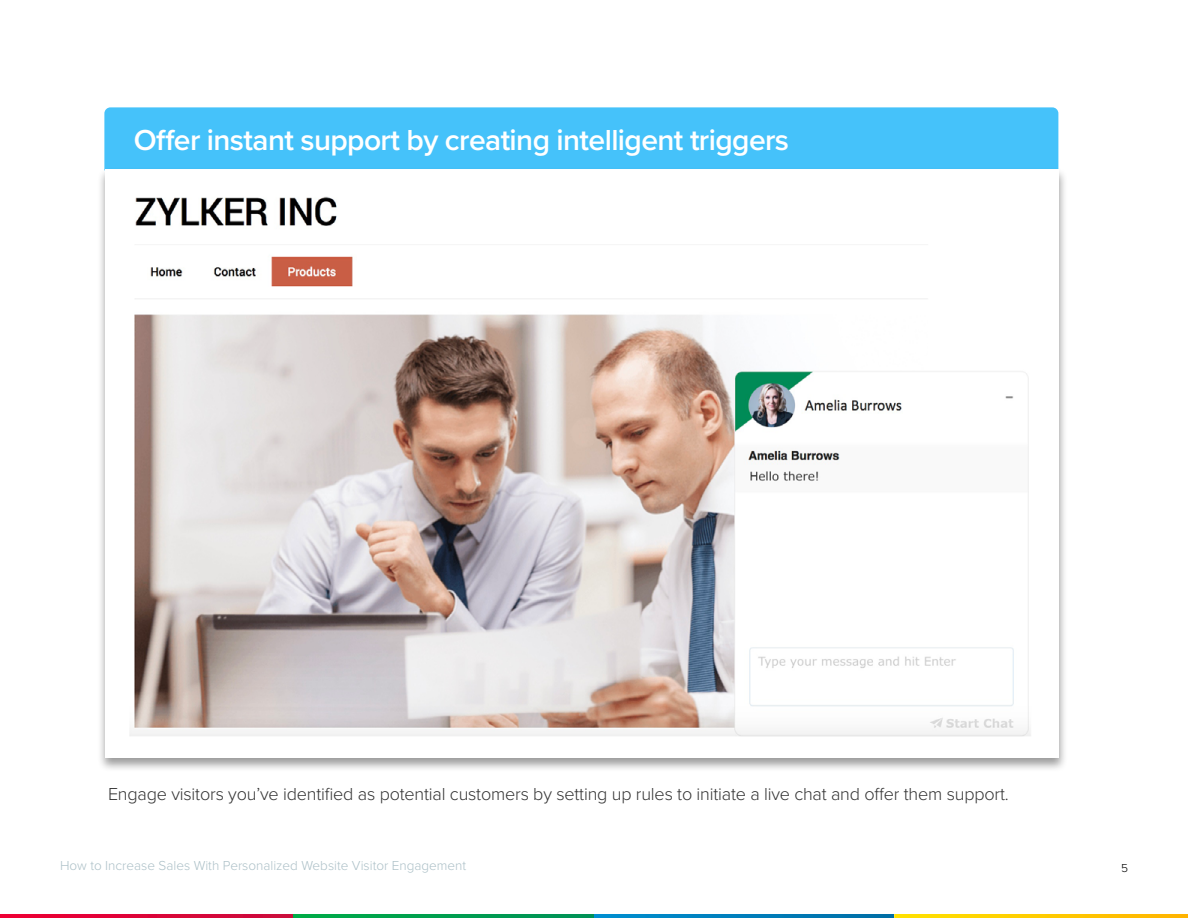
<style>
.page{position:relative;width:1188px;height:918px;background:#fff}
.page>*{position:absolute;margin:0;border:0;box-sizing:border-box;transform-origin:0 0}
.t1{font:600 30px "Proxima Nova";letter-spacing:-.02em;color:#fff}
.t2{font:300 18px "Proxima Nova";letter-spacing:-.01em;color:#333}
.t3{font:300 13.5px "Proxima Nova";color:#acc0c7}
.t4{font:300 12px "Proxima Nova";color:#000}
</style>
<div class="page">
<img style="left:0;top:914px;width:1188px;height:4px">
<div style="left:104px;top:107px;width:954px;height:60px;background:#45c2fa"></div>
<div style="left:96px;top:167px;width:972px;height:605px;background:#000;opacity:.4"></div>
<img style="left:105px;top:169px;width:954px;height:589px">
<h1 class="t1" style="left:134px;top:118px;width:657px">Offer instant support by creating intelligent triggers</h1>
<p class="t2" style="left:108px;top:781px;width:902px">Engage visitors you’ve identified as potential customers by setting up rules to initiate a live chat and offer them support.</p>
<p class="t3" style="left:60px;top:856px;width:408px">How to Increase Sales With Personalized Website Visitor Engagement</p>
<p class="t4" style="left:1121px;top:859px;width:8px">5</p>
</div>
